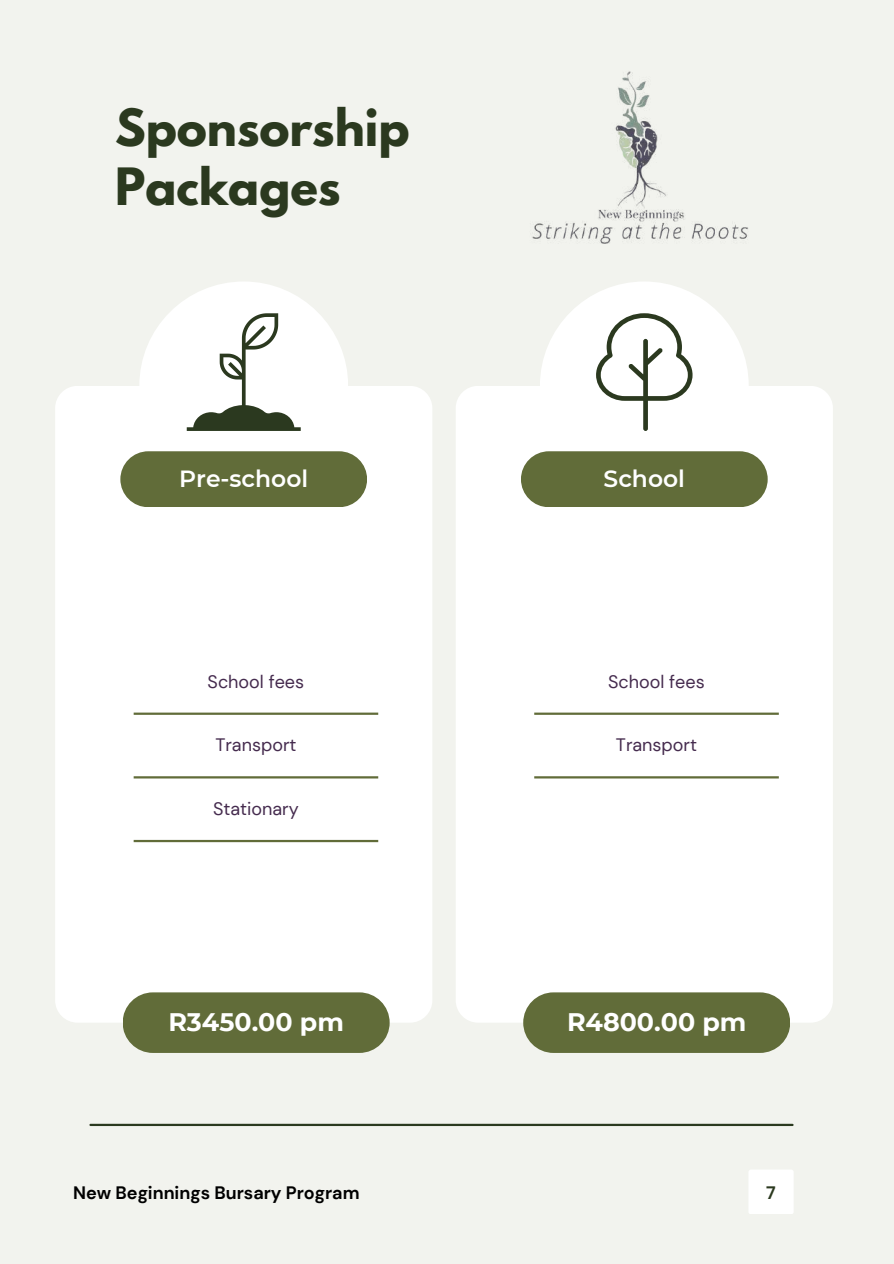
<style>
.page{position:relative;width:894px;height:1264px;background:#fff}
.page>*{position:absolute;margin:0;border:0;box-sizing:border-box;transform-origin:0 0}
.t1{font:700 45.6px/58.5px "League Spartan";color:#2b391f}
.t2{font:700 25.35px "Montserrat";color:#fff}
.t3{font:600 23.4px "Montserrat";color:#fff}
.t4{font:18px "DM Sans";color:#452b4e}
.t5{font:700 18px "DM Sans";color:#000}
.t6{font:700 18px "DM Sans";color:#2b391f}
</style>
<div class="page">
<div style="left:0;top:0;width:893px;height:1263px;background:#f2f3ee"></div>
<div style="left:55px;top:386px;width:377px;height:636px;background:#fff;border-radius:22px"></div>
<div style="left:455px;top:386px;width:377px;height:636px;background:#fff;border-radius:22px"></div>
<div style="left:139px;top:281px;width:209px;height:209px;background:#fff;border-radius:50%"></div>
<div style="left:539px;top:281px;width:209px;height:209px;background:#fff;border-radius:50%"></div>
<div style="left:120px;top:451px;width:247px;height:56px;background:#616c39;border-radius:28px"></div>
<div style="left:521px;top:451px;width:246px;height:56px;background:#616c39;border-radius:28px"></div>
<div style="left:123px;top:992px;width:266px;height:60px;background:#616c39;border-radius:30px"></div>
<div style="left:523px;top:992px;width:266px;height:60px;background:#616c39;border-radius:30px"></div>
<hr style="left:134px;top:712px;width:244px;height:2px;background:#616c39">
<hr style="left:534px;top:712px;width:244px;height:2px;background:#616c39">
<hr style="left:134px;top:839px;width:244px;height:3px;background:#616c39">
<hr style="left:134px;top:776px;width:244px;height:2px;background:#616c39">
<hr style="left:534px;top:776px;width:244px;height:2px;background:#616c39">
<svg style="left:187px;top:313px;width:113px;height:118px"></svg>
<svg style="left:596px;top:313px;width:96px;height:118px"></svg>
<div style="left:748px;top:1169px;width:45px;height:45px;background:#fff;border-radius:2px"></div>
<hr style="left:90px;top:1123px;width:702px;height:2px;background:#2b391f">
<img style="left:532px;top:71px;width:216px;height:173px">
<h1 class="t1" style="left:115px;top:104px;width:296px">Sponsorship<br>Packages</h1>
<p class="t3" style="left:179px;top:464px;width:130px">Pre-school</p>
<p class="t3" style="left:603px;top:464px;width:83px">School</p>
<p class="t4" style="left:207px;top:669px;width:98px">School fees</p>
<p class="t4" style="left:608px;top:669px;width:98px">School fees</p>
<p class="t4" style="left:215px;top:733px;width:83px">Transport</p>
<p class="t4" style="left:615px;top:733px;width:83px">Transport</p>
<p class="t4" style="left:213px;top:797px;width:87px">Stationary</p>
<h2 class="t2" style="left:168px;top:1006px;width:177px">R3450.00 pm</h2>
<h2 class="t2" style="left:567px;top:1006px;width:181px">R4800.00 pm</h2>
<p class="t5" style="left:73px;top:1180px;width:288px">New Beginnings Bursary Program</p>
<p class="t6" style="left:766px;top:1180px;width:11px">7</p>
</div>
